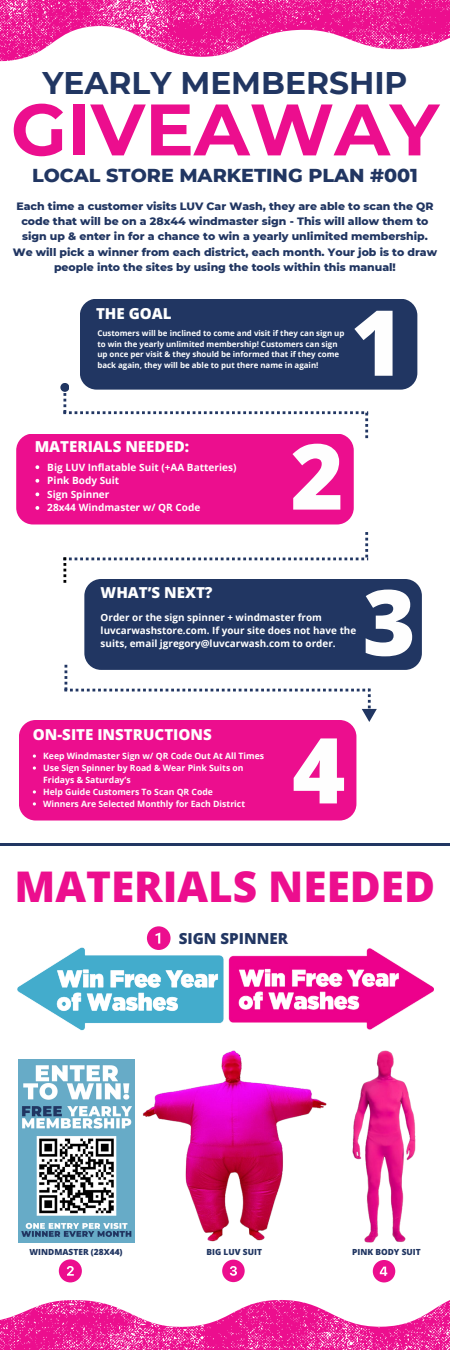
<style>
.page{position:relative;width:450px;height:1350px;background:#fff}
.page>*{position:absolute;margin:0;border:0;box-sizing:border-box;transform-origin:0 0}
.t1{font:800 91.05px "Open Sans";color:#fefefe}
.t2{font:700 72.75px "Montserrat";color:#ec0e8e}
.t3{font:800 42.3px "Open Sans";color:#ec0e8e}
.t4{font:700 31.28px "Montserrat";color:#213662}
.t5{font:800 19.12px "Montserrat";color:#213662}
.t6{font:800 15.15px "Open Sans";color:#fefefe}
.t7{font:800 15.15px "Open Sans";color:#fff}
.t8{font:800 15.15px "Open Sans";color:#213662}
.t9{font:800 10.88px/15.3px "Montserrat";color:#213662;text-align:center}
.t10{font:700 10.05px "Open Sans";color:#fff}
.t11{font:700 9.9px/13.4px "Open Sans";color:#fff}
.t12{font:700 8.7px/12px "Open Sans";color:#fff}
.t13{font:800 8.4px "Open Sans";color:#213662}
.t14{font:700 7.88px/10.6px "Open Sans";color:#fff}
</style>
<div class="page">
<div style="left:19px;top:720px;width:337px;height:101px;background:#ec0e8e;border-radius:17px"></div>
<div style="left:84px;top:579px;width:338px;height:91px;background:#213662;border-radius:17px"></div>
<div style="left:80px;top:299px;width:337px;height:91px;background:#213662;border-radius:17px"></div>
<div style="left:16px;top:434px;width:338px;height:90px;background:#ec0e8e;border-radius:17px"></div>
<svg style="left:63px;top:387px;width:305px;height:51px"></svg>
<svg style="left:63px;top:532px;width:305px;height:51px"></svg>
<div style="left:60px;top:383px;width:9px;height:9px;background:#213662;border-radius:50%"></div>
<svg style="left:64px;top:665px;width:313px;height:57px"></svg>
<svg style="left:0;top:0;width:450px;height:62px"></svg>
<img style="left:228px;top:948px;width:205px;height:82px">
<img style="left:17px;top:947px;width:207px;height:84px">
<img style="left:142px;top:1050px;width:184px;height:192px">
<img style="left:352px;top:1051px;width:64px;height:191px">
<img style="left:18px;top:1060px;width:116px;height:182px">
<svg style="left:0;top:1300px;width:450px;height:50px"></svg>
<svg style="left:147px;top:926px;width:24px;height:24px"></svg>
<svg style="left:59px;top:1259px;width:23px;height:23px"></svg>
<svg style="left:222px;top:1260px;width:23px;height:22px"></svg>
<svg style="left:373px;top:1260px;width:22px;height:22px"></svg>
<hr style="left:0;top:844px;width:450px;height:2px;background:#213662">
<svg style="left:35px;top:465px;width:4px;height:4px"></svg>
<svg style="left:35px;top:479px;width:4px;height:4px"></svg>
<svg style="left:35px;top:492px;width:4px;height:4px"></svg>
<svg style="left:35px;top:506px;width:4px;height:4px"></svg>
<svg style="left:33px;top:754px;width:3px;height:4px"></svg>
<svg style="left:33px;top:766px;width:3px;height:4px"></svg>
<svg style="left:33px;top:790px;width:3px;height:4px"></svg>
<svg style="left:33px;top:802px;width:3px;height:4px"></svg>
<p class="t4" style="left:42px;top:64px;width:367px">YEARLY MEMBERSHIP</p>
<p class="t2" style="left:11px;top:85px;width:430px">GIVEAWAY</p>
<p class="t5" style="left:32px;top:163px;width:387px">LOCAL STORE MARKETING PLAN #001</p>
<p class="t9" style="left:16px;top:198px;width:419px">Each time a customer visits LUV Car Wash, they are able to scan the QR code that will be on a 28x44 windmaster sign - This will allow them to sign up &amp; enter in for a chance to win a yearly unlimited membership.</p>
<p class="t9" style="left:13px;top:244px;width:426px">We will pick a winner from each district, each month. Your job is to draw people into the sites by using the tools within this manual!</p>
<p class="t7" style="left:96px;top:303px;width:77px">THE GOAL</p>
<p class="t14" style="left:97px;top:328px;width:249px">Customers will be inclined to come and visit if they can sign up to win the yearly unlimited membership! Customers can sign up once per visit &amp; they should be informed that if they come back again, they will be able to put there name in again!</p>
<p class="t1" style="left:351px;top:279px;width:55px">1</p>
<p class="t6" style="left:35px;top:435px;width:156px">MATERIALS NEEDED:</p>
<p class="t10" style="left:47px;top:460px;width:191px">Big LUV Inflatable Suit (+AA Batteries)</p>
<p class="t10" style="left:47px;top:473px;width:74px">Pink Body Suit</p>
<p class="t10" style="left:47px;top:487px;width:64px">Sign Spinner</p>
<p class="t10" style="left:47px;top:501px;width:155px">28x44 Windmaster w/ QR Code</p>
<p class="t1" style="left:291px;top:412px;width:55px">2</p>
<p class="t7" style="left:101px;top:582px;width:113px">WHAT’S NEXT?</p>
<p class="t11" style="left:101px;top:610px;width:257px">Order or the sign spinner + windmaster from luvcarwashstore.com. If your site does not have the suits, email jgregory@luvcarwash.com to order.</p>
<p class="t1" style="left:363px;top:558px;width:55px">3</p>
<p class="t6" style="left:33px;top:724px;width:181px">ON-SITE INSTRUCTIONS</p>
<p class="t12" style="left:43px;top:750px;width:223px">Keep Windmaster Sign w/ QR Code Out At All Times</p>
<p class="t12" style="left:43px;top:761px;width:202px">Use Sign Spinner by Road &amp; Wear Pink Suits on<br>Fridays &amp; Saturday’s</p>
<p class="t12" style="left:43px;top:785px;width:171px">Help Guide Customers To Scan QR Code</p>
<p class="t12" style="left:43px;top:797px;width:204px">Winners Are Selected Monthly for Each District</p>
<p class="t1" style="left:292px;top:706px;width:55px">4</p>
<p class="t3" style="left:15px;top:857px;width:422px">MATERIALS NEEDED</p>
<p class="t8" style="left:179px;top:927px;width:111px">SIGN SPINNER</p>
<p class="t13" style="left:30px;top:1247px;width:95px">WINDMASTER (28X44)</p>
<p class="t13" style="left:207px;top:1247px;width:57px">BIG LUV SUIT</p>
<p class="t13" style="left:352px;top:1247px;width:70px">PINK BODY SUIT</p>
</div>
